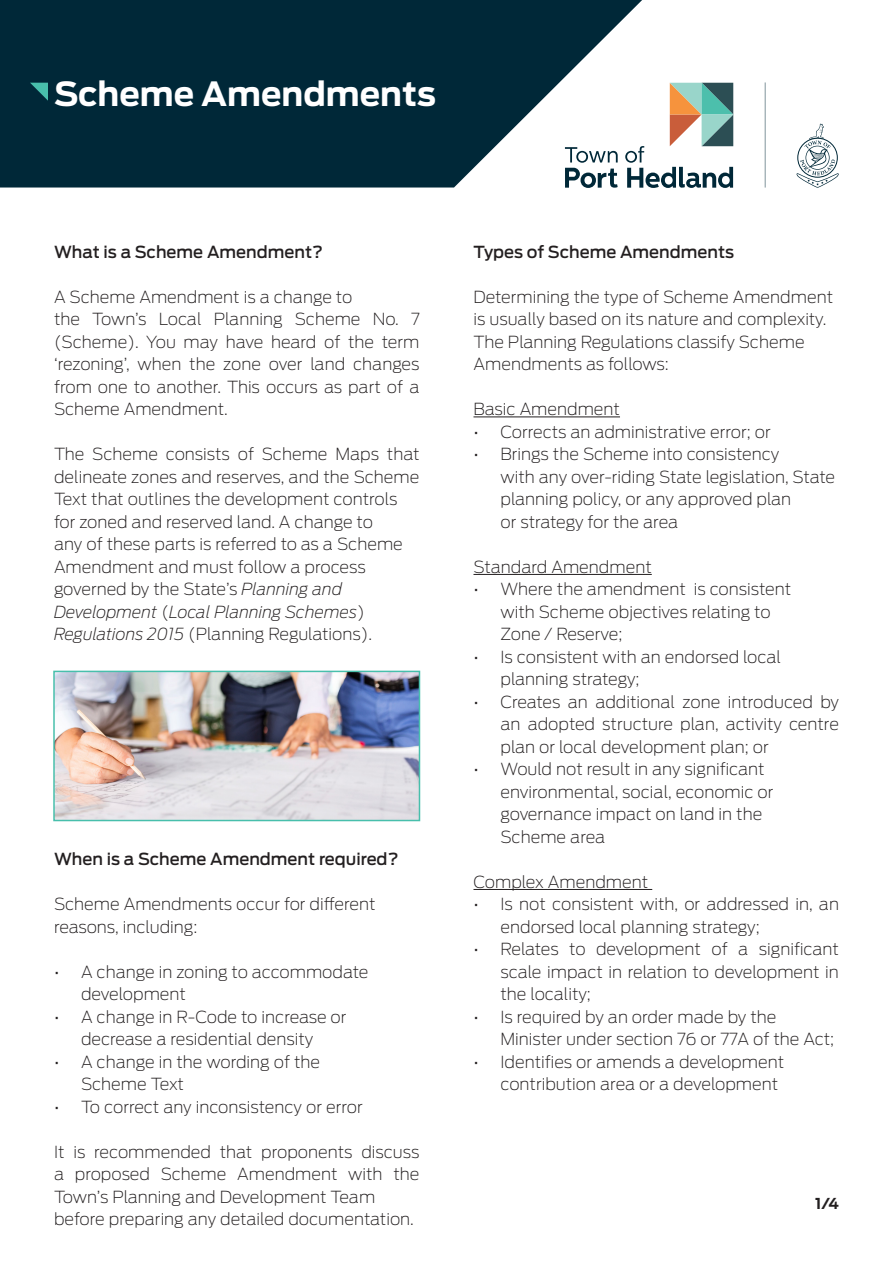
<style>
.page{position:relative;width:893px;height:1263px;background:#fff}
.page>*{position:absolute;margin:0;border:0;box-sizing:border-box;transform-origin:0 0}
.t1{font:700 33px "Antenna";color:#fff}
.t2{font:200 16.5px/22.5px "Antenna";color:#231f20}
.t3{font:500 16.5px "Antenna";color:#231f20}
.t4{font:italic 200 16.5px "Antenna";color:#231f20}
.t5{font:700 15px "Antenna";color:#231f20}
.s1{font-style:italic}
.s2{font-style:normal}
</style>
<div class="page">
<svg style="left:0;top:0;width:642px;height:188px;background:#1e414f"></svg>
<svg style="left:565px;top:147px;width:53px;height:41px"></svg>
<svg style="left:625px;top:83px;width:108px;height:105px"></svg>
<hr style="left:765px;top:82px;width:1px;height:106px;background:#80949c">
<svg style="left:796px;top:124px;width:43px;height:64px"></svg>
<hr style="left:473px;top:416px;width:147px;height:1px;background:#231f20">
<hr style="left:473px;top:574px;width:179px;height:1px;background:#231f20">
<hr style="left:473px;top:889px;width:179px;height:1px;background:#231f20">
<img style="left:56px;top:674px;width:361px;height:144px">
<div style="left:53px;top:671px;width:367px;height:150px;border:2px solid #48bfac"></div>
<svg style="left:30px;top:83px;width:18px;height:18px"></svg>
<p class="t1" style="left:54px;top:74px;width:383px">Scheme Amendments</p>
<p class="t3" style="left:54px;top:242px;width:270px">What is a Scheme Amendment?</p>
<p class="t2" style="left:54px;top:285px;width:300px">A Scheme Amendment is a change to</p>
<p class="t2" style="left:54px;top:307px;width:367px;text-align:justify">the Town’s Local Planning Scheme No. 7 (Scheme). You may have heard of the term ‘rezoning’, when the zone over land changes from one to another. This occurs as part of a Scheme Amendment.</p>
<p class="t2" style="left:54px;top:442px;width:367px;text-align:justify">The Scheme consists of Scheme Maps that delineate zones and reserves, and the Scheme Text that outlines the development controls</p>
<p class="t2" style="left:54px;top:510px;width:320px">for zoned and reserved land. A change to</p>
<p class="t2" style="left:54px;top:532px;width:350px">any of these parts is referred to as a Scheme</p>
<p class="t2" style="left:54px;top:555px;width:313px">Amendment and must follow a process</p>
<p class="t2" style="left:54px;top:577px;width:290px">governed by the State’s <span class="s1">Planning and</span></p>
<p class="t4" style="left:54px;top:601px;width:312px">Development <span class="s2">(</span>Local Planning Schemes<span class="s2">)</span></p>
<p class="t2" style="left:54px;top:622px;width:320px"><span class="s1">Regulations 2015</span> (Planning Regulations).</p>
<p class="t3" style="left:54px;top:849px;width:346px">When is a Scheme Amendment required?</p>
<p class="t2" style="left:54px;top:892px;width:323px">Scheme Amendments occur for different reasons, including:</p>
<p class="t2" style="left:81px;top:960px;width:289px;text-indent:-27px">• A change in zoning to accommodate development</p>
<p class="t2" style="left:54px;top:1005px;width:294px;text-align:center">• A change in R-Code to increase or decrease a residential density</p>
<p class="t2" style="left:81px;top:1050px;width:241px;text-indent:-27px">• A change in the wording of the<br>Scheme Text</p>
<p class="t2" style="left:54px;top:1095px;width:310px">• To correct any inconsistency or error</p>
<p class="t2" style="left:54px;top:1140px;width:367px">It is recommended that proponents discuss a proposed Scheme Amendment with the Town’s Planning and Development Team before preparing any detailed documentation.</p>
<p class="t3" style="left:473px;top:242px;width:262px">Types of Scheme Amendments</p>
<p class="t2" style="left:473px;top:285px;width:361px">Determining the type of Scheme Amendment is usually based on its nature and complexity.<br>The Planning Regulations classify Scheme Amendments as follows:</p>
<p class="t2" style="left:473px;top:397px;width:148px">Basic Amendment</p>
<p class="t2" style="left:473px;top:420px;width:299px">• Corrects an administrative error; or</p>
<p class="t2" style="left:500px;top:442px;width:336px;text-indent:-27px">• Brings the Scheme into consistency<br>with any over-riding State legislation, State planning policy, or any approved plan<br>or strategy for the area</p>
<p class="t2" style="left:473px;top:555px;width:180px">Standard Amendment</p>
<p class="t2" style="left:500px;top:577px;width:292px;text-indent:-27px">• Where the amendment is consistent with Scheme objectives relating to<br>Zone / Reserve;</p>
<p class="t2" style="left:500px;top:645px;width:282px;text-indent:-27px">• Is consistent with an endorsed local planning strategy;</p>
<p class="t2" style="left:500px;top:690px;width:340px;text-align:justify;text-indent:-27px">• Creates an additional zone introduced by an adopted structure plan, activity centre plan or local development plan; or</p>
<p class="t2" style="left:500px;top:757px;width:275px;text-indent:-27px">• Would not result in any significant environmental, social, economic or governance impact on land in the<br>Scheme area</p>
<p class="t2" style="left:473px;top:870px;width:176px">Complex Amendment</p>
<p class="t2" style="left:500px;top:892px;width:340px;text-indent:-27px">• Is not consistent with, or addressed in, an endorsed local planning strategy;</p>
<p class="t2" style="left:500px;top:937px;width:340px;text-align:justify;text-indent:-27px">• Relates to development of a significant scale impact in relation to development in the locality;</p>
<p class="t2" style="left:500px;top:1005px;width:335px;text-indent:-27px">• Is required by an order made by the<br>Minister under section 76 or 77A of the Act;</p>
<p class="t2" style="left:500px;top:1050px;width:285px;text-indent:-27px">• Identifies or amends a development contribution area or a development</p>
<p class="t5" style="left:815px;top:1194px;width:25px">1/4</p>
</div>
